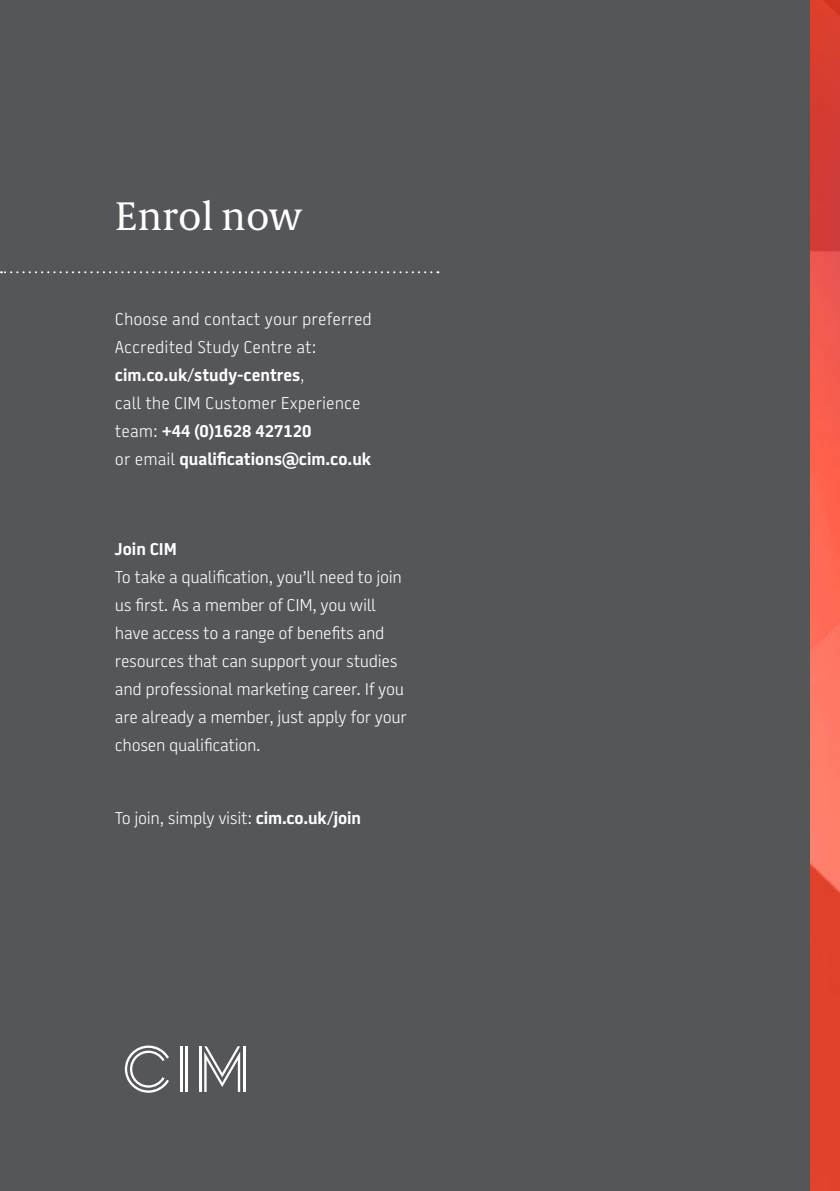
<style>
.page{position:relative;width:840px;height:1191px;background:#fff}
.page>*{position:absolute;margin:0;border:0;box-sizing:border-box;transform-origin:0 0}
.t1{font:40px "Berlingske Serif Tx";letter-spacing:.005em;color:#fff}
.t2{font:300 17px/28px "Battersea";letter-spacing:-.02em;color:#fff}
.t3{font:300 17px/28px "Battersea";color:#fff}
.t4{font:700 17px "Battersea";color:#fff}
.s1{font-weight:700}
.s2{font-weight:100}
</style>
<div class="page">
<div style="left:0;top:0;width:839px;height:1191px;background:#55565a"></div>
<svg style="left:1px;top:271px;width:430px;height:2px"></svg>
<hr style="left:180px;top:1046px;width:2px;height:46px;background:#fff">
<hr style="left:185px;top:1046px;width:2px;height:46px;background:#fff">
<svg style="left:125px;top:1045px;width:44px;height:47px"></svg>
<hr style="left:199px;top:1046px;width:2px;height:46px;background:#fff">
<hr style="left:243px;top:1046px;width:2px;height:46px;background:#fff">
<svg style="left:204px;top:1046px;width:36px;height:46px"></svg>
<img style="left:810px;top:0;width:29px;height:1191px">
<h1 class="t1" style="left:115px;top:188px;width:189px">Enrol now</h1>
<p class="t3" style="left:115px;top:305px;width:258px">Choose and contact your preferred<br>Accredited Study Centre at: <span class="s1">cim.co.uk/study-centres</span><span class="s2">,<br></span>call the CIM Customer Experience team: <span class="s1">+44 (0)1628 427120<br></span>or email <span class="s1">qualifications@cim.co.uk</span></p>
<p class="t4" style="left:115px;top:537px;width:63px">Join CIM</p>
<p class="t2" style="left:115px;top:563px;width:293px">To take a qualification, you’ll need to join us first. As a member of CIM, you will have access to a range of benefits and resources that can support your studies and professional marketing career. If you are already a member, just apply for your chosen qualification.</p>
<p class="t2" style="left:115px;top:804px;width:247px">To join, simply visit: <span class="s1">cim.co.uk/join</span></p>
</div>
